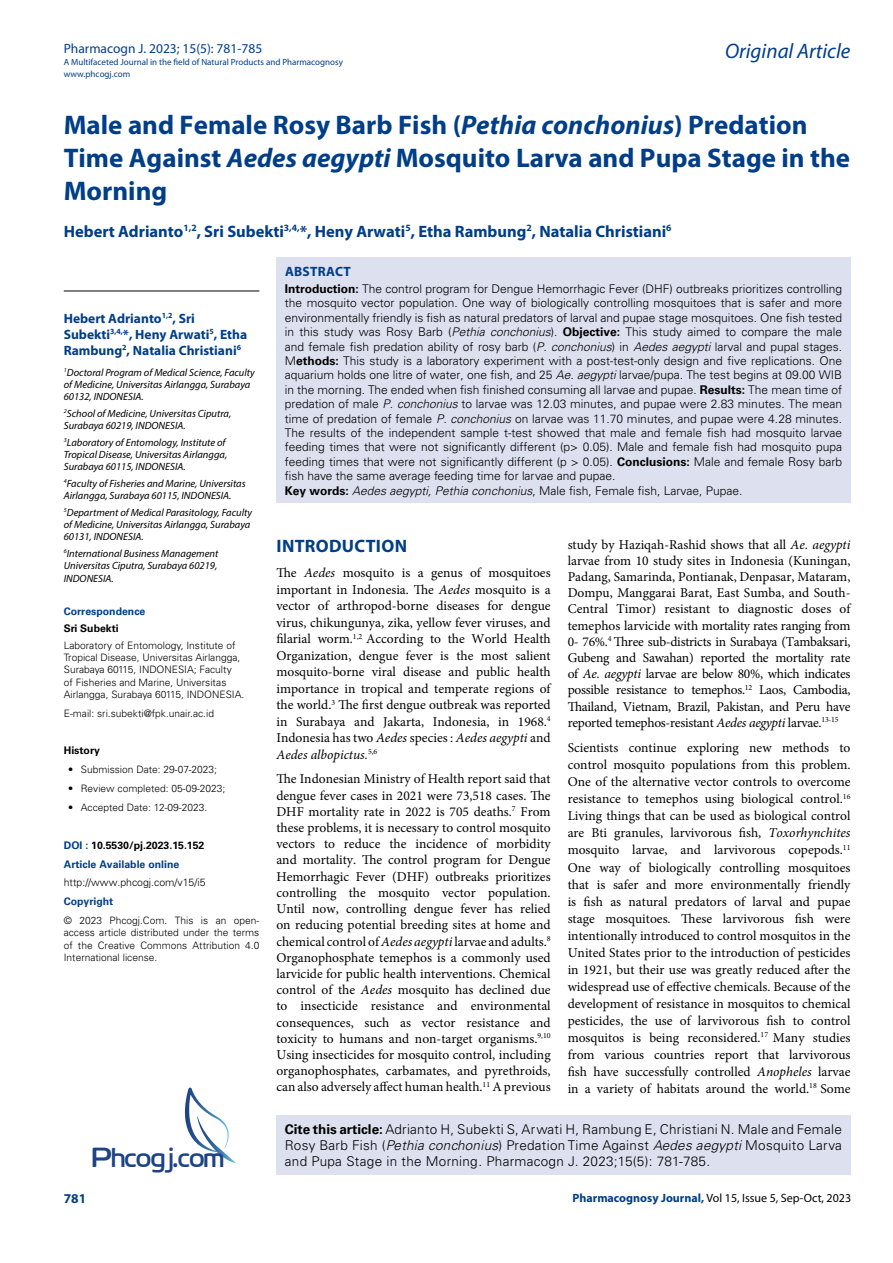
<style>
.page{position:relative;width:893px;height:1263px;background:#fff}
.page>*{position:absolute;margin:0;border:0;box-sizing:border-box;transform-origin:0 0}
.t1{font:27.6px "Cloud World";color:#1e4384}
.t2{font:700 27px/33px "Myriad Pro";color:#003e88}
.t3{font:italic 21px "Myriad Pro";color:#003e88}
.t4{font:700 18px "Myriad Pro";letter-spacing:.015em;color:#003e88}
.t5{font:700 16.5px "Myriad Pro";color:#003e88}
.t6{font:13.5px/16.2px "Minion Pro";color:#000;text-align:justify}
.t7{font:300 13.5px/16.2px "Univers LT Std";letter-spacing:.02em;color:#000}
.t8{font:700 13.5px/16.2px "Myriad Pro";color:#003e88}
.t9{font:13.5px "Myriad Pro";color:#003e88}
.t10{font:700 13.5px "Myriad Pro";letter-spacing:.02em;color:#003e88}
.t11{font:300 12px/14.4px "Univers LT Std";color:#000}
.t12{font:12px "Myriad Pro";color:#000}
.t13{font:italic 10.5px/12.3px "Myriad Pro";color:#000}
.t14{font:700 10.5px/18.9px "Univers LT Std";color:#003e88}
.t15{font:300 10.5px "Univers LT Std";color:#000}
.t16{font:700 10.5px "Univers LT Std";color:#000}
.t17{font:300 10.2px/12.3px "Univers LT Std";color:#000}
.t18{font:9px/12px "Myriad Pro";color:#003e88}
.s1{font-style:italic}
.s2{color:#000}
.s3{font-weight:700}
.s4{font-weight:700;color:#003e88}
</style>
<div class="page">
<div style="left:276px;top:1115px;width:574px;height:60px;background:#dde0ef"></div>
<svg style="left:185px;top:1087px;width:51px;height:76px"></svg>
<div style="left:276px;top:258px;width:575px;height:245px;background:#dde0ef"></div>
<hr style="left:64px;top:291px;width:195px;height:1px;background:#000">
<p class="t9" style="left:64px;top:40px;width:200px">Pharmacogn J. 2023; 15(5): 781-785</p>
<p class="t18" style="left:64px;top:55px;width:281px">A Multifaceted Journal in the field of Natural Products and Pharmacognosy www.phcogj.com</p>
<h3 class="t3" style="left:725px;top:38px;width:127px">Original Article</h3>
<h2 class="t2" style="left:64px;top:108px;width:788px">Male and Female Rosy Barb Fish (<span class="s1">Pethia conchonius</span>) Predation<br>Time Against <span class="s1">Aedes aegypti</span> Mosquito Larva and Pupa Stage in the<br>Morning</h2>
<p class="t5" style="left:64px;top:220px;width:609px">Hebert Adrianto<sup>1,2</sup>, Sri Subekti<sup>3,4,</sup>*, Heny Arwati<sup>5</sup>, Etha Rambung<sup>2</sup>, Natalia Christiani<sup>6</sup></p>
<p class="t8" style="left:64px;top:309px;width:185px">Hebert Adrianto<sup>1,2</sup>, Sri<br>Subekti<sup>3,4,</sup>*, Heny Arwati<sup>5</sup>, Etha<br>Rambung<sup>2</sup>, Natalia Christiani<sup>6</sup></p>
<p class="t13" style="left:64px;top:366px;width:193px"><sup>1</sup>Doctoral Program of Medical Science, Faculty of Medicine, Universitas Airlangga, Surabaya<br>60132, INDONESIA.</p>
<p class="t13" style="left:64px;top:407px;width:169px"><sup>2</sup>School of Medicine, Universitas Ciputra,<br>Surabaya 60219, INDONESIA.</p>
<p class="t13" style="left:64px;top:436px;width:165px"><sup>3</sup>Laboratory of Entomology, Institute of<br>Tropical Disease, Universitas Airlangga,<br>Surabaya 60115, INDONESIA.</p>
<p class="t13" style="left:64px;top:477px;width:183px"><sup>4</sup>Faculty of Fisheries and Marine, Universitas<br>Airlangga, Surabaya 60115, INDONESIA.</p>
<p class="t13" style="left:64px;top:506px;width:190px"><sup>5</sup>Department of Medical Parasitology, Faculty of Medicine, Universitas Airlangga, Surabaya<br>60131, INDONESIA.</p>
<p class="t13" style="left:64px;top:547px;width:156px;text-align:justify"><sup>6</sup>International Business Management Universitas Ciputra, Surabaya 60219, INDONESIA.</p>
<p class="t14" style="left:64px;top:602px;width:83px">Correspondence</p>
<p class="t16" style="left:64px;top:622px;width:57px">Sri Subekti</p>
<p class="t17" style="left:64px;top:639px;width:182px">Laboratory of Entomology, Institute of Tropical Disease, Universitas Airlangga, Surabaya 60115, INDONESIA; Faculty<br>of Fisheries and Marine, Universitas Airlangga, Surabaya 60115, INDONESIA.</p>
<p class="t17" style="left:64px;top:707px;width:152px">E-mail: sri.subekti@fpk.unair.ac.id</p>
<p class="t16" style="left:64px;top:744px;width:38px">History</p>
<p class="t17" style="left:68px;top:763px;width:150px">• Submission Date: 29-07-2023;</p>
<p class="t17" style="left:68px;top:782px;width:159px">• Review completed: 05-09-2023;</p>
<p class="t17" style="left:68px;top:801px;width:141px">• Accepted Date: 12-09-2023.</p>
<p class="t14" style="left:64px;top:835px;width:142px">DOI : <span class="s2">10.5530/pj.2023.15.152<br></span>Article Available online</p>
<p class="t15" style="left:64px;top:876px;width:143px">http://www.phcogj.com/v15/i5</p>
<p class="t14" style="left:64px;top:892px;width:51px">Copyright</p>
<p class="t17" style="left:64px;top:914px;width:197px;text-align:justify">© 2023 Phcogj.Com. This is an open&shy;access article distributed under the terms of the Creative Commons Attribution 4.0<br>International license.</p>
<p class="t10" style="left:285px;top:263px;width:67px">ABSTRACT</p>
<p class="t11" style="left:285px;top:281px;width:559px"><span class="s3">Introduction:</span> The control program for Dengue Hemorrhagic Fever (DHF) outbreaks prioritizes controlling the mosquito vector population. One way of biologically controlling mosquitoes that is safer and more environmentally friendly is fish as natural predators of larval and pupae stage mosquitoes. One fish tested in this study was Rosy Barb (<span class="s1">Pethia conchonius</span>). <span class="s3">Objective:</span> This study aimed to compare the male and female fish predation ability of rosy barb (<span class="s1">P. conchonius</span>) in <span class="s1">Aedes aegypti</span> larval and pupal stages.<br>M<span class="s3">ethods:</span> This study is a laboratory experiment with a post-test-only design and five replications. One aquarium holds one litre of water, one fish, and 25 <span class="s1">Ae. aegypti</span> larvae/pupa. The test begins at 09.00 WIB in the morning. The ended when fish finished consuming all larvae and pupae. <span class="s3">Results:</span> The mean time of predation of male <span class="s1">P. conchonius</span> to larvae was 12.03 minutes, and pupae were 2.83 minutes. The mean time of predation of female <span class="s1">P. conchonius</span> on larvae was 11.70 minutes, and pupae were 4.28 minutes.<br>The results of the independent sample t-test showed that male and female fish had mosquito larvae feeding times that were not significantly different (p&gt; 0.05). Male and female fish had mosquito pupa feeding times that were not significantly different (p &gt; 0.05). <span class="s3">Conclusions:</span> Male and female Rosy barb fish have the same average feeding time for larvae and pupae.<br><span class="s3">Key words:</span> <span class="s1">Aedes aegypti, Pethia conchonius</span>, Male fish, Female fish, Larvae, Pupae.</p>
<h3 class="t4" style="left:277px;top:534px;width:132px">INTRODUCTION</h3>
<p class="t6" style="left:276px;top:565px;width:276px">The <span class="s1">Aedes</span> mosquito is a genus of mosquitoes important in Indonesia. The <span class="s1">Aedes</span> mosquito is a vector of arthropod-borne diseases for dengue virus, chikungunya, zika, yellow fever viruses, and filarial worm.<sup>1,2</sup> According to the World Health Organization, dengue fever is the most salient mosquito-borne viral disease and public health importance in tropical and temperate regions of the world.<sup>3</sup> The first dengue outbreak was reported in Surabaya and Jakarta, Indonesia, in 1968.<sup>4<br></sup>Indonesia has two <span class="s1">Aedes</span> species : <span class="s1">Aedes aegypti</span> and <span class="s1">Aedes albopictus.</span><sup>5,6</sup></p>
<p class="t6" style="left:276px;top:771px;width:276px">The Indonesian Ministry of Health report said that dengue fever cases in 2021 were 73,518 cases. The DHF mortality rate in 2022 is 705 deaths.<sup>7</sup> From these problems, it is necessary to control mosquito vectors to reduce the incidence of morbidity and mortality. The control program for Dengue Hemorrhagic Fever (DHF) outbreaks prioritizes controlling the mosquito vector population.<br>Until now, controlling dengue fever has relied on reducing potential breeding sites at home and chemical control of <span class="s1">Aedes aegypti</span> larvae and adults.<sup>8<br></sup>Organophosphate temephos is a commonly used larvicide for public health interventions. Chemical control of the <span class="s1">Aedes</span> mosquito has declined due to insecticide resistance and environmental consequences, such as vector resistance and toxicity to humans and non-target organisms.<sup>9,10<br></sup>Using insecticides for mosquito control, including organophosphates, carbamates, and pyrethroids, can also adversely affect human health.<sup>11</sup> A previous</p>
<p class="t6" style="left:568px;top:536px;width:284px">study by Haziqah-Rashid shows that all <span class="s1">Ae. aegypti </span>larvae from 10 study sites in Indonesia (Kuningan, Padang, Samarinda, Pontianak, Denpasar, Mataram, Dompu, Manggarai Barat, East Sumba, and South-Central Timor) resistant to diagnostic doses of temephos larvicide with mortality rates ranging from 0- 76%.<sup>4</sup> Three sub-districts in Surabaya (Tambaksari, Gubeng and Sawahan) reported the mortality rate of <span class="s1">Ae. aegypti</span> larvae are below 80%, which indicates possible resistance to temephos.<sup>12</sup> Laos, Cambodia, Thailand, Vietnam, Brazil, Pakistan, and Peru have reported temephos-resistant <span class="s1">Aedes aegypti</span> larvae.<sup>13-15</sup></p>
<p class="t6" style="left:568px;top:739px;width:284px;line-height:17px">Scientists continue exploring new methods to control mosquito populations from this problem.<br>One of the alternative vector controls to overcome resistance to temephos using biological control.<sup>16<br></sup>Living things that can be used as biological control are Bti granules, larvivorous fish, <span class="s1">Toxorhynchites </span>mosquito larvae, and larvivorous copepods.<sup>11<br></sup>One way of biologically controlling mosquitoes that is safer and more environmentally friendly is fish as natural predators of larval and pupae stage mosquitoes. These larvivorous fish were intentionally introduced to control mosquitos in the United States prior to the introduction of pesticides in 1921, but their use was greatly reduced after the widespread use of effective chemicals. Because of the development of resistance in mosquitos to chemical pesticides, the use of larvivorous fish to control mosquitos is being reconsidered.<sup>17</sup> Many studies from various countries report that larvivorous fish have successfully controlled <span class="s1">Anopheles</span> larvae in a variety of habitats around the world.<sup>18</sup> Some</p>
<p class="t8" style="left:64px;top:1190px;width:24px">781</p>
<p class="t7" style="left:285px;top:1121px;width:559px"><span class="s3">Cite this article:</span> Adrianto H, Subekti S, Arwati H, Rambung E, Christiani N. Male and Female<br>Rosy Barb Fish (<span class="s1">Pethia conchonius</span>) Predation Time Against <span class="s1">Aedes aegypti</span> Mosquito Larva</p>
<h1 class="t1" style="left:92px;top:1136px;width:134px">Phcogj.com</h1>
<p class="t7" style="left:285px;top:1153px;width:427px">and Pupa Stage in the Morning. Pharmacogn J. 2023;15(5): 781-785.</p>
<p class="t12" style="left:572px;top:1190px;width:280px"><span class="s4">Pharmacognosy Journal,</span> Vol 15, Issue 5, Sep-Oct, 2023</p>
</div>
